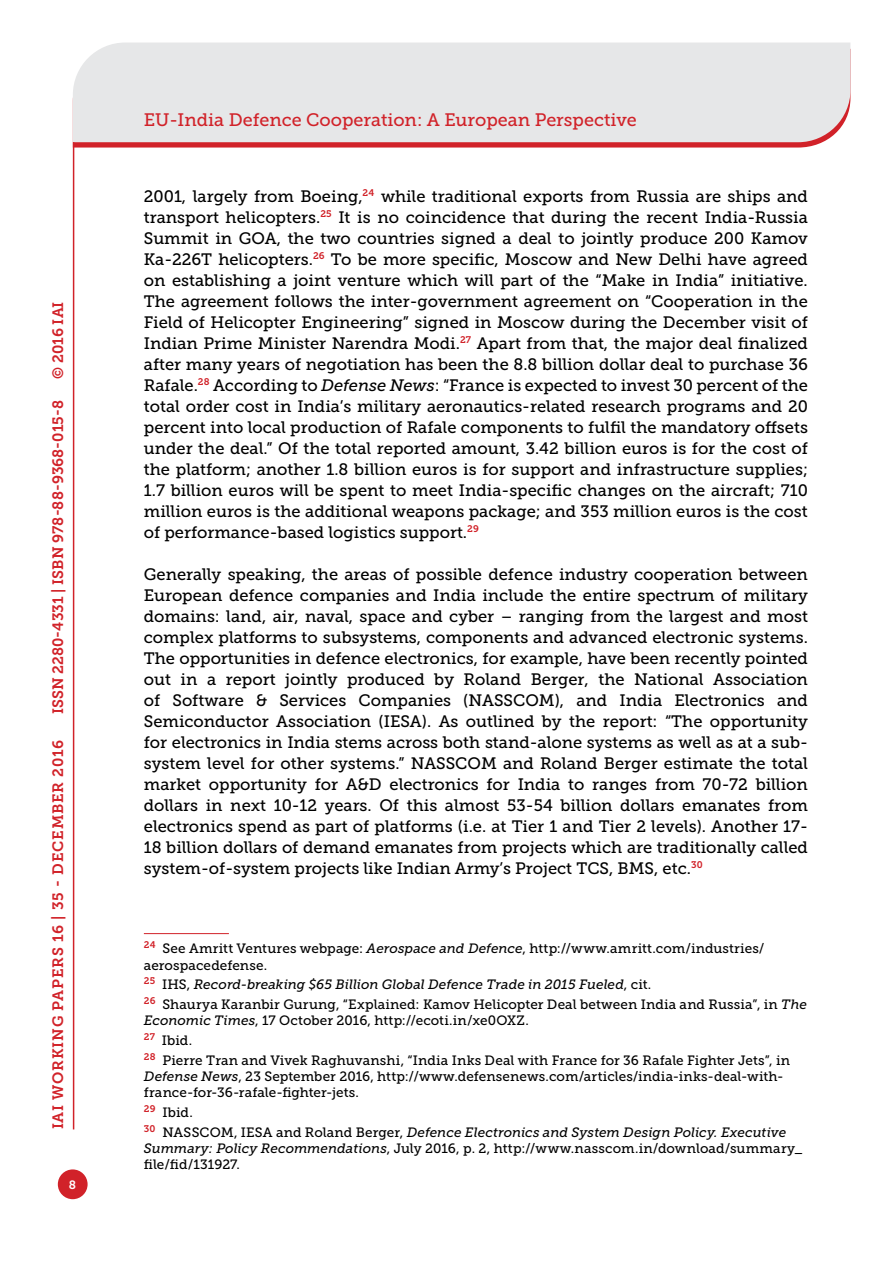
<style>
.page{position:relative;width:893px;height:1263px;background:#fff}
.page>*{position:absolute;margin:0;border:0;box-sizing:border-box;transform-origin:0 0}
.t1{font:18px "Museo Slab 500";color:#d12229}
.t2{font:16.5px/21px "Museo Slab 500";color:#000;text-align:justify}
.t3{font:15px "Museo Slab 700";letter-spacing:.005em;color:#d12229}
.t4{font:15px "Museo Slab 700";letter-spacing:.05em;color:#d12229}
.t5{font:13.5px/16.2px "Museo Slab 500";letter-spacing:.01em;color:#000}
.t6{font:italic 13.5px/19.8px "Museo Slab 500";letter-spacing:.005em;color:#000}
.t7{font:12px "Museo Slab 700";color:#fff}
.s1{font-style:italic}
.s2{font-style:normal}
</style>
<div class="page">
<svg style="left:74px;top:142px;width:749px;height:6px;background:#d53c42"></svg>
<div style="left:73px;top:43px;width:777px;height:99px;background:#e6e7e8"></div>
<div style="left:58px;top:1169px;width:30px;height:30px;background:#d12229;border-radius:50%"></div>
<hr style="left:73px;top:142px;width:1px;height:987px;background:#d12229">
<hr style="left:144px;top:933px;width:85px;height:1px;background:#d12229">
<p class="t3" style="left:50px;top:379px;width:79px;rotate:-90deg">© 2016 IAI</p>
<p class="t3" style="left:49px;top:714px;width:315px;rotate:-90deg">ISSN 2280-4331 | ISBN 978-88-9368-015-8</p>
<p class="t4" style="left:50px;top:1129px;width:391px;rotate:-90deg">IAI WORKING PAPERS 16 | 35 - DECEMBER 2016</p>
<p class="t7" style="left:69px;top:1178px;width:9px">8</p>
<p class="t1" style="left:144px;top:110px;width:494px">EU-India Defence Cooperation: A European Perspective</p>
<p class="t2" style="left:144px;top:186px;width:666px">2001, largely from Boeing,<sup>24</sup> while traditional exports from Russia are ships and transport helicopters.<sup>25</sup> It is no coincidence that during the recent India-Russia Summit in GOA, the two countries signed a deal to jointly produce 200 Kamov Ka-226T helicopters.<sup>26</sup> To be more specific, Moscow and New Delhi have agreed on establishing a joint venture which will part of the “Make in India” initiative.<br>The agreement follows the inter-government agreement on “Cooperation in the Field of Helicopter Engineering” signed in Moscow during the December visit of Indian Prime Minister Narendra Modi.<sup>27</sup> Apart from that, the major deal finalized after many years of negotiation has been the 8.8 billion dollar deal to purchase 36<br>Rafale.<sup>28</sup> According to <span class="s1">Defense News</span>: “France is expected to invest 30 percent of the total order cost in India’s military aeronautics-related research programs and 20 percent into local production of Rafale components to fulfil the mandatory offsets under the deal.” Of the total reported amount, 3.42 billion euros is for the cost of the platform; another 1.8 billion euros is for support and infrastructure supplies; 1.7 billion euros will be spent to meet India-specific changes on the aircraft; 710 million euros is the additional weapons package; and 353 million euros is the cost of performance-based logistics support.<sup>29</sup></p>
<p class="t2" style="left:144px;top:564px;width:666px">Generally speaking, the areas of possible defence industry cooperation between European defence companies and India include the entire spectrum of military domains: land, air, naval, space and cyber – ranging from the largest and most complex platforms to subsystems, components and advanced electronic systems.<br>The opportunities in defence electronics, for example, have been recently pointed out in a report jointly produced by Roland Berger, the National Association of Software &amp; Services Companies (NASSCOM), and India Electronics and Semiconductor Association (IESA). As outlined by the report: “The opportunity for electronics in India stems across both stand-alone systems as well as at a sub&shy;system level for other systems.” NASSCOM and Roland Berger estimate the total market opportunity for A&amp;D electronics for India to ranges from 70-72 billion dollars in next 10-12 years. Of this almost 53-54 billion dollars emanates from electronics spend as part of platforms (i.e. at Tier 1 and Tier 2 levels). Another 17- 18 billion dollars of demand emanates from projects which are traditionally called system-of-system projects like Indian Army’s Project TCS, BMS, etc.<sup>30</sup></p>
<p class="t5" style="left:144px;top:941px;width:622px"><sup>24</sup> See Amritt Ventures webpage: <span class="s1">Aerospace and Defence</span>, http://www.amritt.com/industries/ aerospacedefense.</p>
<p class="t5" style="left:144px;top:975px;width:664px;line-height:19.8px"><sup>25</sup> IHS, <span class="s1">Record-breaking $65 Billion Global Defence Trade in 2015 Fueled</span>, cit.<br><sup>26</sup> Shaurya Karanbir Gurung, “Explained: Kamov Helicopter Deal between India and Russia”, in <span class="s1">The</span></p>
<p class="t5" style="left:144px;top:1011px;width:648px;line-height:19.8px"><span class="s1">Economic Times</span>, 17 October 2016, http://ecoti.in/xe0OXZ.<br><sup>27</sup> Ibid.<br><sup>28</sup> Pierre Tran and Vivek Raghuvanshi, “India Inks Deal with France for 36 Rafale Fighter Jets”, in</p>
<p class="t5" style="left:144px;top:1068px;width:641px"><span class="s1">Defense News</span>, 23 September 2016, http://www.defensenews.com/articles/india-inks-deal-with&shy;france-for-36-rafale-fighter-jets.</p>
<p class="t6" style="left:144px;top:1103px;width:644px"><sup>29</sup> <span class="s2">Ibid.<br></span><sup>30</sup> <span class="s2">NASSCOM, IESA and Roland Berger,</span> Defence Electronics and System Design Policy. Executive</p>
<p class="t5" style="left:144px;top:1140px;width:660px"><span class="s1">Summary: Policy Recommendations</span>, July 2016, p. 2, http://www.nasscom.in/download/summary_ file/fid/131927.</p>
</div>
